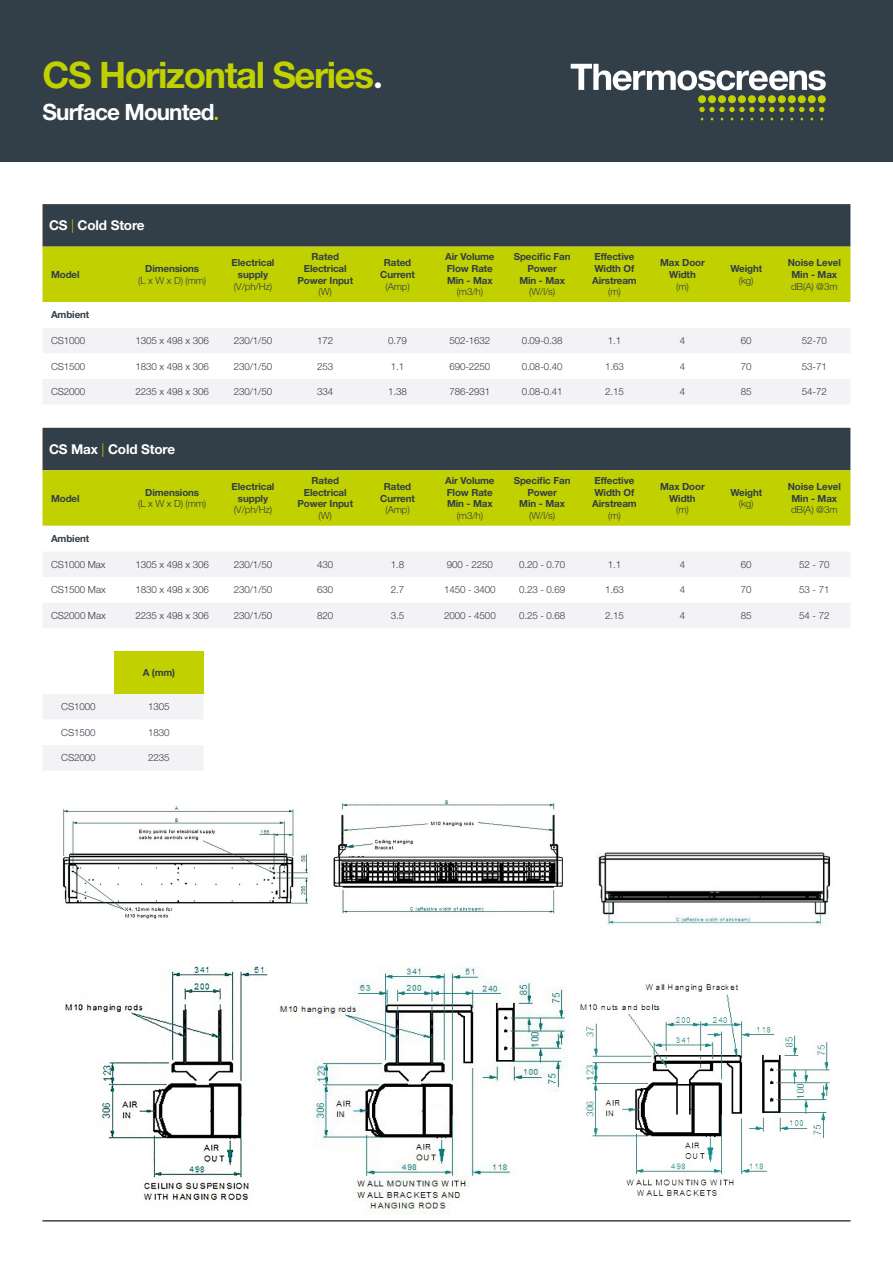
<style>
.page{position:relative;width:893px;height:1263px;background:#fff}
.page>*{position:absolute;margin:0;border:0;box-sizing:border-box;transform-origin:0 0}
.t1{font:700 36.6px "Helvetica Neue LT Std";letter-spacing:-.04em;color:#c1d100}
.t2{font:700 22.5px "Helvetica Neue LT Std";letter-spacing:-.04em;color:#fff}
.t3{font:700 13.5px "Helvetica Neue LT Std";letter-spacing:-.01em;color:#fff}
.t4{font:300 9.75px "Helvetica Neue LT Std";letter-spacing:-.01em;color:#323e48}
.t5{font:700 9.75px/11.7px "Helvetica Neue LT Std";letter-spacing:-.01em;color:#323e48;text-align:center}
.s1{font-family:"Helvetica Rounded";color:#fff}
.s2{font-weight:300;color:#c1d100}
</style>
<div class="page">
<div style="left:0;top:0;width:893px;height:162px;background:#323e48"></div>
<div style="left:738px;top:95px;width:8px;height:8px;background:#c1d100;border-radius:50%"></div>
<div style="left:728px;top:95px;width:8px;height:8px;background:#c1d100;border-radius:50%"></div>
<div style="left:718px;top:95px;width:8px;height:8px;background:#c1d100;border-radius:50%"></div>
<div style="left:708px;top:95px;width:8px;height:8px;background:#c1d100;border-radius:50%"></div>
<div style="left:698px;top:95px;width:8px;height:8px;background:#c1d100;border-radius:50%"></div>
<div style="left:748px;top:95px;width:8px;height:8px;background:#c1d100;border-radius:50%"></div>
<div style="left:758px;top:95px;width:8px;height:8px;background:#c1d100;border-radius:50%"></div>
<div style="left:768px;top:95px;width:8px;height:8px;background:#c1d100;border-radius:50%"></div>
<div style="left:778px;top:95px;width:8px;height:8px;background:#c1d100;border-radius:50%"></div>
<div style="left:788px;top:95px;width:8px;height:8px;background:#c1d100;border-radius:50%"></div>
<div style="left:798px;top:95px;width:8px;height:8px;background:#c1d100;border-radius:50%"></div>
<div style="left:808px;top:95px;width:8px;height:8px;background:#c1d100;border-radius:50%"></div>
<svg style="left:699px;top:107px;width:125px;height:5px"></svg>
<div style="left:818px;top:95px;width:8px;height:8px;background:#c1d100;border-radius:50%"></div>
<svg style="left:571px;top:64px;width:255px;height:26px"></svg>
<div style="left:43px;top:428px;width:807px;height:42px;background:#323e48"></div>
<div style="left:43px;top:470px;width:807px;height:56px;background:#c1d100"></div>
<div style="left:43px;top:552px;width:807px;height:76px;background:#f3f2f4"></div>
<svg style="left:43px;top:577px;width:807px;height:26px"></svg>
<svg style="left:43px;top:204px;width:807px;height:98px;background:#83911f"></svg>
<div style="left:43px;top:328px;width:807px;height:76px;background:#f3f2f4"></div>
<svg style="left:43px;top:353px;width:807px;height:26px"></svg>
<div style="left:114px;top:651px;width:89px;height:43px;background:#c1d100"></div>
<svg style="left:43px;top:694px;width:160px;height:76px"></svg>
<hr style="left:43px;top:1220px;width:807px;height:1px;background:#323e48">
<img style="left:65px;top:966px;width:203px;height:234px">
<img style="left:278px;top:967px;width:290px;height:247px">
<img style="left:580px;top:984px;width:249px;height:212px">
<img style="left:62px;top:806px;width:248px;height:113px">
<img style="left:333px;top:800px;width:230px;height:114px">
<img style="left:596px;top:852px;width:235px;height:74px">
<h1 class="t1" style="left:43px;top:53px;width:343px">CS Horizontal Series<span class="s1">.</span></h1>
<h2 class="t2" style="left:43px;top:98px;width:174px">Surface Mounted</h2>
<h3 class="t3" style="left:49px;top:217px;width:97px">CS <span class="s2">|</span> Cold Store</h3>
<p class="t5" style="left:51px;top:268px;width:30px">Model</p>
<p class="t5" style="left:145px;top:262px;width:56px">Dimensions</p>
<p class="t4" style="left:138px;top:274px;width:70px">(L x W x D) (mm)</p>
<p class="t5" style="left:232px;top:256px;width:44px">Electrical supply</p>
<p class="t4" style="left:234px;top:280px;width:40px">(V/ph/Hz)</p>
<p class="t5" style="left:297px;top:251px;width:57px">Rated<br>Electrical<br>Power Input</p>
<p class="t4" style="left:319px;top:286px;width:15px">(W)</p>
<p class="t5" style="left:380px;top:256px;width:36px">Rated<br>Current</p>
<p class="t4" style="left:385px;top:280px;width:26px">(Amp)</p>
<p class="t5" style="left:445px;top:251px;width:51px;text-align:left">Air Volume<br>Flow Rate<br>Min - Max</p>
<p class="t4" style="left:457px;top:286px;width:28px">(m3/h)</p>
<p class="t5" style="left:514px;top:251px;width:58px">Specific Fan<br>Power<br>Min - Max</p>
<p class="t4" style="left:529px;top:286px;width:28px">(W/l/s)</p>
<p class="t5" style="left:592px;top:251px;width:46px;text-align:left">Effective<br>Width Of<br>Airstream</p>
<p class="t4" style="left:608px;top:286px;width:14px">(m)</p>
<p class="t5" style="left:660px;top:256px;width:46px">Max Door<br>Width</p>
<p class="t4" style="left:676px;top:280px;width:14px">(m)</p>
<p class="t5" style="left:730px;top:262px;width:33px">Weight</p>
<p class="t4" style="left:739px;top:274px;width:16px">(kg)</p>
<p class="t5" style="left:788px;top:256px;width:55px">Noise Level<br>Min - Max</p>
<p class="t4" style="left:791px;top:280px;width:48px">dB(A) @3m</p>
<p class="t5" style="left:51px;top:309px;width:40px">Ambient</p>
<p class="t4" style="left:51px;top:335px;width:36px">CS1000</p>
<p class="t4" style="left:136px;top:335px;width:75px">1305 x 498 x 306</p>
<p class="t4" style="left:234px;top:335px;width:40px">230/1/50</p>
<p class="t4" style="left:317px;top:335px;width:18px">172</p>
<p class="t4" style="left:388px;top:335px;width:20px">0.79</p>
<p class="t4" style="left:449px;top:335px;width:43px">502-1632</p>
<p class="t4" style="left:522px;top:335px;width:42px">0.09-0.38</p>
<p class="t4" style="left:608px;top:335px;width:15px">1.1</p>
<p class="t4" style="left:680px;top:335px;width:7px">4</p>
<p class="t4" style="left:741px;top:335px;width:12px">60</p>
<p class="t4" style="left:802px;top:335px;width:27px">52-70</p>
<p class="t4" style="left:51px;top:360px;width:36px">CS1500</p>
<p class="t4" style="left:136px;top:360px;width:75px">1830 x 498 x 306</p>
<p class="t4" style="left:234px;top:360px;width:40px">230/1/50</p>
<p class="t4" style="left:317px;top:360px;width:18px">253</p>
<p class="t4" style="left:391px;top:360px;width:15px">1.1</p>
<p class="t4" style="left:449px;top:360px;width:43px">690-2250</p>
<p class="t4" style="left:522px;top:360px;width:42px">0.08-0.40</p>
<p class="t4" style="left:605px;top:360px;width:20px">1.63</p>
<p class="t4" style="left:680px;top:360px;width:7px">4</p>
<p class="t4" style="left:741px;top:360px;width:12px">70</p>
<p class="t4" style="left:802px;top:360px;width:27px">53-71</p>
<p class="t4" style="left:51px;top:386px;width:36px">CS2000</p>
<p class="t4" style="left:136px;top:386px;width:75px">2235 x 498 x 306</p>
<p class="t4" style="left:234px;top:386px;width:40px">230/1/50</p>
<p class="t4" style="left:317px;top:386px;width:18px">334</p>
<p class="t4" style="left:388px;top:386px;width:20px">1.38</p>
<p class="t4" style="left:449px;top:386px;width:43px">786-2931</p>
<p class="t4" style="left:522px;top:386px;width:42px">0.08-0.41</p>
<p class="t4" style="left:605px;top:386px;width:20px">2.15</p>
<p class="t4" style="left:680px;top:386px;width:7px">4</p>
<p class="t4" style="left:741px;top:386px;width:12px">85</p>
<p class="t4" style="left:802px;top:386px;width:27px">54-72</p>
<h3 class="t3" style="left:49px;top:441px;width:128px">CS Max <span class="s2">|</span> Cold Store</h3>
<p class="t5" style="left:51px;top:492px;width:30px">Model</p>
<p class="t5" style="left:145px;top:486px;width:56px">Dimensions</p>
<p class="t4" style="left:138px;top:498px;width:70px">(L x W x D) (mm)</p>
<p class="t5" style="left:232px;top:480px;width:44px">Electrical supply</p>
<p class="t4" style="left:234px;top:504px;width:40px">(V/ph/Hz)</p>
<p class="t5" style="left:297px;top:474px;width:57px">Rated<br>Electrical<br>Power Input</p>
<p class="t4" style="left:319px;top:510px;width:15px">(W)</p>
<p class="t5" style="left:380px;top:480px;width:36px">Rated<br>Current</p>
<p class="t4" style="left:385px;top:504px;width:26px">(Amp)</p>
<p class="t5" style="left:445px;top:474px;width:51px;text-align:left">Air Volume<br>Flow Rate<br>Min - Max</p>
<p class="t4" style="left:457px;top:510px;width:28px">(m3/h)</p>
<p class="t5" style="left:514px;top:474px;width:58px">Specific Fan<br>Power<br>Min - Max</p>
<p class="t4" style="left:529px;top:510px;width:28px">(W/l/s)</p>
<p class="t5" style="left:592px;top:474px;width:46px;text-align:left">Effective<br>Width Of<br>Airstream</p>
<p class="t4" style="left:608px;top:510px;width:14px">(m)</p>
<p class="t5" style="left:660px;top:480px;width:46px">Max Door<br>Width</p>
<p class="t4" style="left:676px;top:504px;width:14px">(m)</p>
<p class="t5" style="left:730px;top:486px;width:33px">Weight</p>
<p class="t4" style="left:739px;top:498px;width:16px">(kg)</p>
<p class="t5" style="left:788px;top:480px;width:55px">Noise Level<br>Min - Max</p>
<p class="t4" style="left:791px;top:504px;width:48px">dB(A) @3m</p>
<p class="t5" style="left:51px;top:533px;width:40px">Ambient</p>
<p class="t4" style="left:51px;top:558px;width:56px">CS1000 Max</p>
<p class="t4" style="left:136px;top:558px;width:75px">1305 x 498 x 306</p>
<p class="t4" style="left:234px;top:558px;width:40px">230/1/50</p>
<p class="t4" style="left:317px;top:558px;width:18px">430</p>
<p class="t4" style="left:391px;top:558px;width:15px">1.8</p>
<p class="t4" style="left:447px;top:558px;width:48px">900 - 2250</p>
<p class="t4" style="left:519px;top:558px;width:48px">0.20 - 0.70</p>
<p class="t4" style="left:608px;top:558px;width:15px">1.1</p>
<p class="t4" style="left:680px;top:558px;width:7px">4</p>
<p class="t4" style="left:741px;top:558px;width:12px">60</p>
<p class="t4" style="left:799px;top:558px;width:32px">52 - 70</p>
<p class="t4" style="left:51px;top:584px;width:56px">CS1500 Max</p>
<p class="t4" style="left:136px;top:584px;width:75px">1830 x 498 x 306</p>
<p class="t4" style="left:234px;top:584px;width:40px">230/1/50</p>
<p class="t4" style="left:317px;top:584px;width:18px">630</p>
<p class="t4" style="left:391px;top:584px;width:15px">2.7</p>
<p class="t4" style="left:444px;top:584px;width:53px">1450 - 3400</p>
<p class="t4" style="left:519px;top:584px;width:48px">0.23 - 0.69</p>
<p class="t4" style="left:605px;top:584px;width:20px">1.63</p>
<p class="t4" style="left:680px;top:584px;width:7px">4</p>
<p class="t4" style="left:741px;top:584px;width:12px">70</p>
<p class="t4" style="left:799px;top:584px;width:32px">53 - 71</p>
<p class="t4" style="left:51px;top:609px;width:56px">CS2000 Max</p>
<p class="t4" style="left:136px;top:609px;width:75px">2235 x 498 x 306</p>
<p class="t4" style="left:234px;top:609px;width:40px">230/1/50</p>
<p class="t4" style="left:317px;top:609px;width:18px">820</p>
<p class="t4" style="left:391px;top:609px;width:15px">3.5</p>
<p class="t4" style="left:444px;top:609px;width:53px">2000 - 4500</p>
<p class="t4" style="left:519px;top:609px;width:48px">0.25 - 0.68</p>
<p class="t4" style="left:605px;top:609px;width:20px">2.15</p>
<p class="t4" style="left:680px;top:609px;width:7px">4</p>
<p class="t4" style="left:741px;top:609px;width:12px">85</p>
<p class="t4" style="left:799px;top:609px;width:32px">54 - 72</p>
<p class="t5" style="left:143px;top:667px;width:34px">A (mm)</p>
<p class="t4" style="left:61px;top:701px;width:36px">CS1000</p>
<p class="t4" style="left:148px;top:701px;width:23px">1305</p>
<p class="t4" style="left:61px;top:726px;width:36px">CS1500</p>
<p class="t4" style="left:148px;top:726px;width:23px">1830</p>
<p class="t4" style="left:61px;top:752px;width:36px">CS2000</p>
<p class="t4" style="left:148px;top:752px;width:23px">2235</p>
</div>
